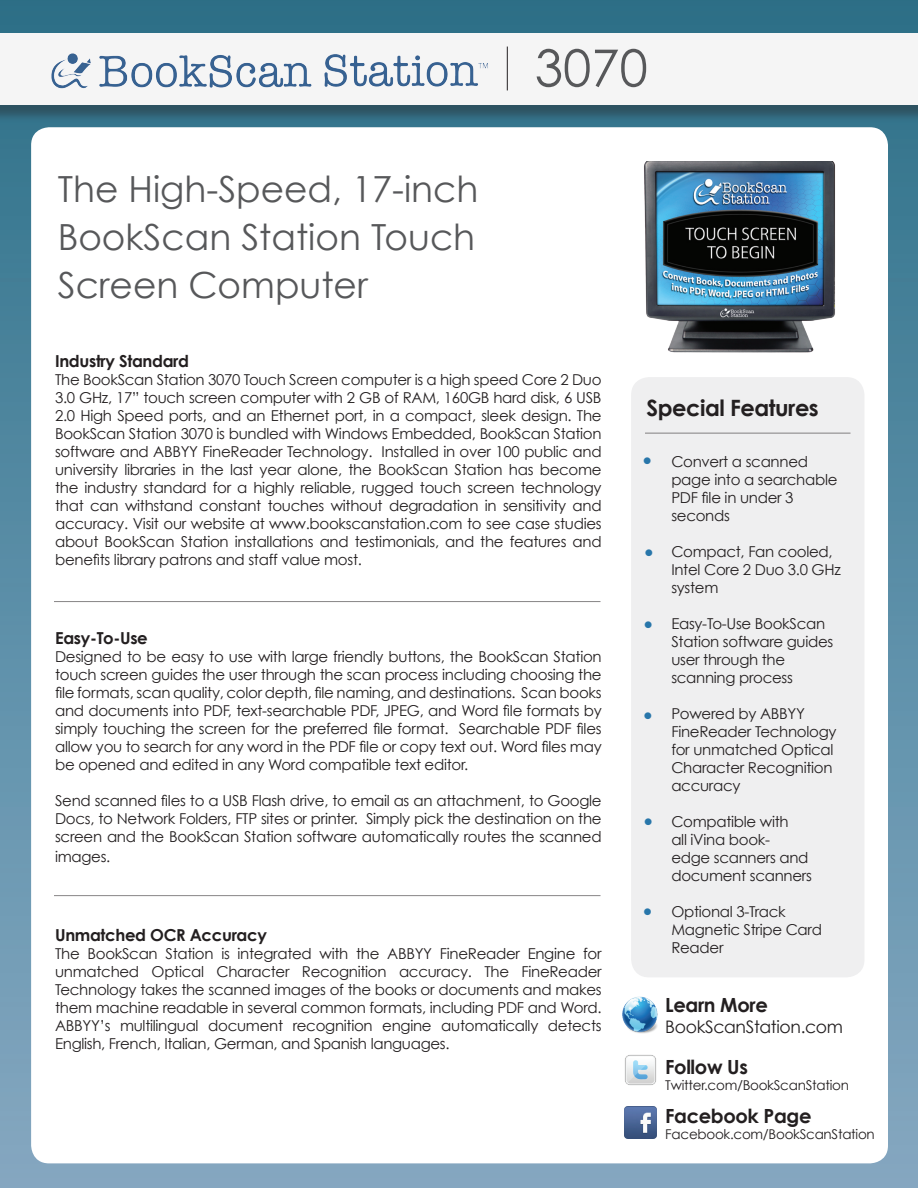
<style>
.page{position:relative;width:918px;height:1188px;background:#fff}
.page>*{position:absolute;margin:0;border:0;box-sizing:border-box;transform-origin:0 0}
.t1{font:51px "Century Gothic";color:#57585a}
.t2{font:36px/48px "Century Gothic";color:#57585a;text-align:justify}
.t3{font:700 22.5px "Century Gothic";letter-spacing:-.02em;color:#231f20}
.t4{font:22.5px "Century Gothic";color:#2876aa}
.t5{font:700 19.5px "Century Gothic";letter-spacing:-.02em;color:#231f20}
.t6{font:17.25px "Century Gothic";letter-spacing:-.02em;color:#231f20}
.t7{font:700 16.5px "Century Gothic";letter-spacing:-.02em;color:#231f20}
.t8{font:15px/18px "Century Gothic";letter-spacing:-.02em;color:#231f20}
.t9{font:13.5px "Century Gothic";letter-spacing:-.02em;color:#231f20}
</style>
<div class="page">
<div style="left:0;top:0;width:918px;height:1188px;background:linear-gradient(to bottom,#2e7189,#86a9c2)"></div>
<div style="left:31px;top:127px;width:857px;height:1036px;background:#fff;border-radius:18px"></div>
<div style="left:631px;top:377px;width:233px;height:600px;background:#efeff0;border-radius:18px"></div>
<hr style="left:645px;top:433px;width:206px;height:1px;background:#231f20">
<img style="left:625px;top:1055px;width:31px;height:30px">
<img style="left:625px;top:1107px;width:31px;height:31px">
<img style="left:622px;top:996px;width:36px;height:38px">
<hr style="left:54px;top:601px;width:547px;height:1px;background:#231f20">
<hr style="left:54px;top:895px;width:547px;height:1px;background:#231f20">
<img style="left:644px;top:161px;width:192px;height:192px">
<div style="left:0;top:35px;width:918px;height:88px;background:#231f20;opacity:.4"></div>
<div style="left:0;top:33px;width:918px;height:71px;background:#f5f5f5"></div>
<img style="left:51px;top:53px;width:437px;height:36px">
<hr style="left:507px;top:47px;width:1px;height:43px;background:#231f20">
<p class="t2" style="left:58px;top:165px;width:422px">The High-Speed, 17-inch BookScan Station Touch Screen Computer</p>
<p class="t1" style="left:535px;top:37px;width:115px">3070</p>
<p class="t7" style="left:55px;top:351px;width:135px">Industry Standard</p>
<p class="t8" style="left:55px;top:370px;width:548px;text-align:justify">The BookScan Station 3070 Touch Screen computer is a high speed Core 2 Duo 3.0 GHz, 17” touch screen computer with 2 GB of RAM, 160GB hard disk, 6 USB 2.0 High Speed ports, and an Ethernet port, in a compact, sleek design. The BookScan Station 3070 is bundled with Windows Embedded, BookScan Station software and ABBYY FineReader Technology. Installed in over 100 public and university libraries in the last year alone, the BookScan Station has become the industry standard for a highly reliable, rugged touch screen technology that can withstand constant touches without degradation in sensitivity and accuracy. Visit our website at www.bookscanstation.com to see case studies about BookScan Station installations and testimonials, and the features and benefits library patrons and staff value most.</p>
<p class="t7" style="left:55px;top:628px;width:94px">Easy-To-Use</p>
<p class="t8" style="left:55px;top:647px;width:548px;text-align:justify">Designed to be easy to use with large friendly buttons, the BookScan Station touch screen guides the user through the scan process including choosing the file formats, scan quality, color depth, file naming, and destinations. Scan books and documents into PDF, text-searchable PDF, JPEG, and Word file formats by simply touching the screen for the preferred file format. Searchable PDF files allow you to search for any word in the PDF file or copy text out. Word files may be opened and edited in any Word compatible text editor.</p>
<p class="t8" style="left:55px;top:791px;width:548px;text-align:justify">Send scanned files to a USB Flash drive, to email as an attachment, to Google Docs, to Network Folders, FTP sites or printer. Simply pick the destination on the screen and the BookScan Station software automatically routes the scanned</p>
<p class="t8" style="left:55px;top:847px;width:57px">images.</p>
<p class="t7" style="left:55px;top:925px;width:213px">Unmatched OCR Accuracy</p>
<p class="t8" style="left:55px;top:944px;width:548px;text-align:justify">The BookScan Station is integrated with the ABBYY FineReader Engine for unmatched Optical Character Recognition accuracy. The FineReader Technology takes the scanned images of the books or documents and makes them machine readable in several common formats, including PDF and Word.<br>ABBYY’s multilingual document recognition engine automatically detects English, French, Italian, German, and Spanish languages.</p>
<p class="t3" style="left:647px;top:394px;width:174px">Special Features</p>
<p class="t4" style="left:641px;top:447px;width:15px">•</p>
<p class="t4" style="left:642px;top:540px;width:15px">•</p>
<p class="t4" style="left:641px;top:612px;width:15px">•</p>
<p class="t4" style="left:641px;top:702px;width:15px">•</p>
<p class="t4" style="left:641px;top:809px;width:15px">•</p>
<p class="t4" style="left:641px;top:899px;width:15px">•</p>
<p class="t8" style="left:671px;top:452px;width:168px">Convert a scanned page into a searchable<br>PDF file in under 3 seconds</p>
<p class="t8" style="left:671px;top:542px;width:171px">Compact, Fan cooled,<br>Intel Core 2 Duo 3.0 GHz system</p>
<p class="t8" style="left:671px;top:614px;width:163px">Easy-To-Use BookScan<br>Station software guides user through the scanning process</p>
<p class="t8" style="left:671px;top:704px;width:167px">Powered by ABBYY<br>FineReader Technology for unmatched Optical<br>Character Recognition accuracy</p>
<p class="t8" style="left:671px;top:812px;width:142px">Compatible with<br>all iVina book&shy;edge scanners and document scanners</p>
<p class="t8" style="left:671px;top:902px;width:152px">Optional 3-Track<br>Magnetic Stripe Card<br>Reader</p>
<p class="t5" style="left:665px;top:993px;width:104px">Learn More</p>
<p class="t6" style="left:665px;top:1016px;width:179px">BookScanStation.com</p>
<p class="t5" style="left:665px;top:1054px;width:84px">Follow Us</p>
<p class="t9" style="left:665px;top:1077px;width:185px">Twitter.com/BookScanStation</p>
<p class="t5" style="left:665px;top:1104px;width:148px">Facebook Page</p>
<p class="t9" style="left:665px;top:1126px;width:211px">Facebook.com/BookScanStation</p>
</div>
